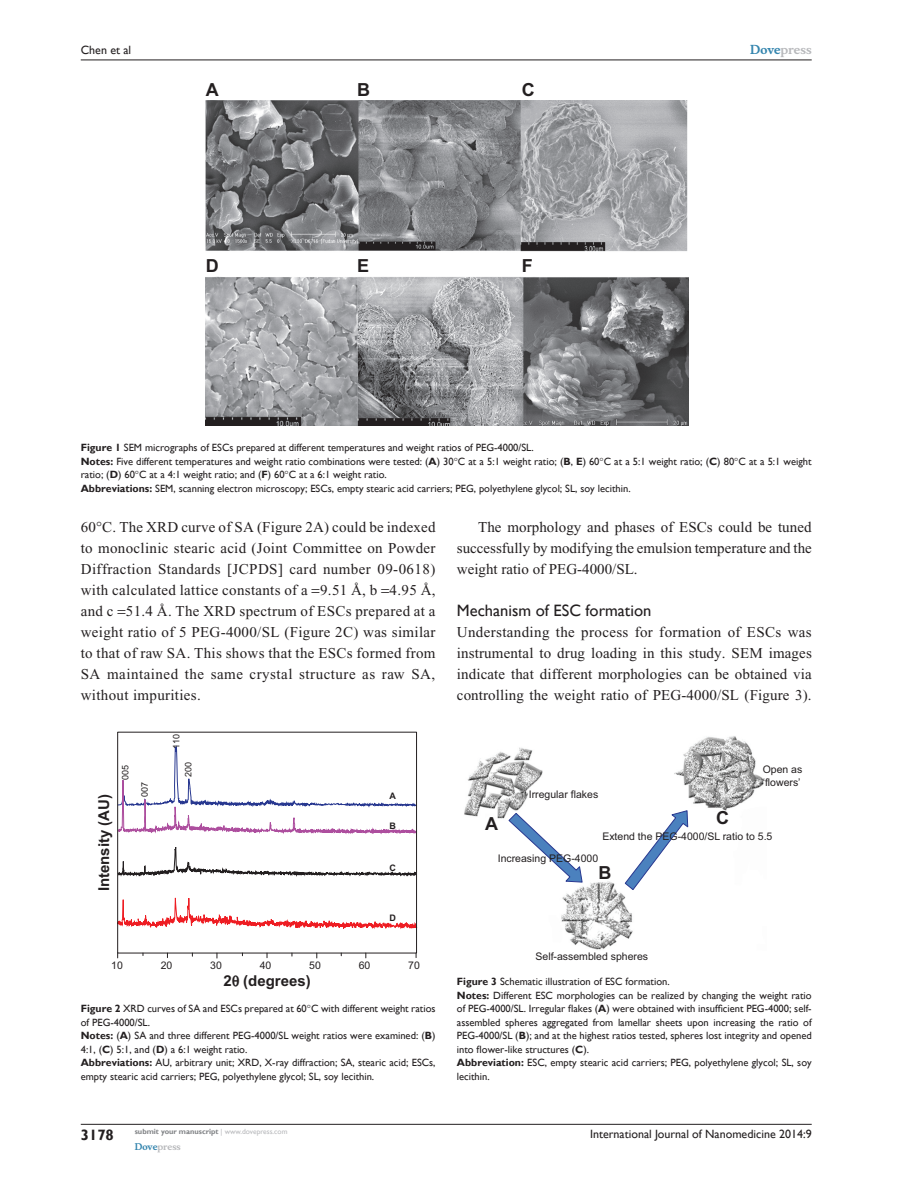
<style>
.page{position:relative;width:918px;height:1188px;background:#fff}
.page>*{position:absolute;margin:0;border:0;box-sizing:border-box;transform-origin:0 0}
.t1{font:700 18px "Arial";color:#231f20}
.t2{font:16.5px "Gill Sans";color:#231f20}
.TxF{font:15px/21px "Times New Roman";letter-spacing:.01em;color:#231f20;text-align:justify}
.Tx{font:15px/21px "Times New Roman";color:#231f20;text-align:justify}
.t3{font:700 15px "Arial";color:#231f20}
.t4{font:700 15px "Gill Sans";color:#231f20}
.t5{font:12px "Gill Sans";color:#231f20}
.t6{font:700 12px "Musee";color:#b8b9bc}
.FigC{font:10.5px/13.5px "Gill Sans";color:#231f20}
.FigSN{font:10.5px/13.5px "Gill Sans";color:#231f20}
.t7{font:10.5px/12.6px "Arial";color:#231f20}
.t8{font:9px "Arial";color:#231f20}
.t9{font:700 9px "Musee";color:#b8b9bc}
.t10{font:700 9px "Arial";color:#231f20}
.t11{font:700 7.5px "Gill Sans";color:#808285}
.s1{color:#3485ae}
.s2{font-weight:700}
.s3{font-weight:400;color:#b8b9bc}
</style>
<div class="page">
<hr style="left:81px;top:1124px;width:731px;height:1px;background:#231f20">
<hr style="left:81px;top:60px;width:731px;height:1px;background:#231f20">
<img style="left:206px;top:101px;width:483px;height:325px">
<svg style="left:119px;top:745px;width:296px;height:89px"></svg>
<svg style="left:119px;top:847px;width:296px;height:30px"></svg>
<svg style="left:119px;top:898px;width:296px;height:31px"></svg>
<div style="left:117px;top:732px;width:300px;height:221px;border:1px solid #231f20"></div>
<img style="left:464px;top:736px;width:300px;height:214px">
<svg style="left:508px;top:812px;width:75px;height:71px"></svg>
<svg style="left:624px;top:810px;width:65px;height:81px"></svg>
<p class="t5" style="left:81px;top:43px;width:52px">Chen et al</p>
<p class="t1" style="left:206px;top:78px;width:14px">A</p>
<p class="t1" style="left:357px;top:78px;width:14px">B</p>
<p class="t1" style="left:522px;top:78px;width:14px">C</p>
<p class="t1" style="left:206px;top:253px;width:14px">D</p>
<p class="t1" style="left:357px;top:253px;width:14px">E</p>
<p class="t1" style="left:522px;top:253px;width:12px">F</p>
<p class="t6" style="left:750px;top:43px;width:63px"><span class="s1">Dove</span>press</p>
<p class="FigC" style="left:81px;top:441px;width:454px"><span class="s2">Figure 1</span> SE M micrographs of ESCs prepared at different temperatures and weight ratios of PEG -4000/SL.</p>
<p class="FigSN" style="left:81px;top:455px;width:732px"><span class="s2">Notes:</span> Five different temperatures and weight ratio combinations were tested: (<span class="s2">A</span>) 30 C at a 5:1 weight ratio; (<span class="s2">B</span>, <span class="s2">E</span>) 60 C at a 5:1 weight ratio; (<span class="s2">C</span>) 80 C at a 5:1 weight ratio; (<span class="s2">D</span>) 60 C at a 4:1 weight ratio; and (<span class="s2">F</span>) 60 C at a 6:1 weight ratio.</p>
<p class="FigSN" style="left:81px;top:482px;width:551px"><span class="s2">Abbreviations:</span> SEM, scanning electron microscopy; ESCs, empty stearic acid carriers; PEG, polyethylene glycol; SL, soy lecithin.</p>
<p class="TxF" style="left:81px;top:516px;width:356px">60 C. The XRD curve of SA (Figure 2A) could be indexed to monoclinic stearic acid (Joint Committee on Powder Diffraction Standards [JCPDS] card number 09-0618) with calculated lattice constants of a 9.51 Å, b 4.95 Å, and c 51.4 Å. The XRD spectrum of ESCs prepared at a weight ratio of 5 PEG-4000/SL (Figure 2C) was similar to that of raw SA. This shows that the ESCs formed from SA maintained the same crystal structure as raw SA, without impurities.</p>
<p class="Tx" style="left:457px;top:517px;width:357px;text-indent:21px">The morphology and phases of ESCs could be tuned successfully by modifying the emulsion temperature and the weight ratio of PEG-4000/SL.</p>
<h3 class="t2" style="left:457px;top:601px;width:107px">Mechanism of ESC</h3>
<h3 class="t2" style="left:586px;top:601px;width:67px">formation</h3>
<p class="TxF" style="left:457px;top:622px;width:357px">Understanding the process for formation of ESCs was instrumental to drug loading in this study. SEM images indicate that different morphologies can be obtained via controlling the weight ratio of PEG-4000/SL (Figure 3).</p>
<p class="t3" style="left:94px;top:891px;width:99px;rotate:-90deg">Intensity (AU)</p>
<p class="t8" style="left:119px;top:780px;width:17px;rotate:-90deg">005</p>
<p class="t8" style="left:139px;top:797px;width:17px;rotate:-90deg">007</p>
<p class="t8" style="left:170px;top:749px;width:16px;rotate:-90deg">110</p>
<p class="t8" style="left:182px;top:777px;width:17px;rotate:-90deg">200</p>
<p class="t10" style="left:390px;top:790px;width:8px">A</p>
<p class="t10" style="left:389px;top:820px;width:8px">B</p>
<p class="t10" style="left:389px;top:862px;width:8px">C</p>
<p class="t10" style="left:389px;top:912px;width:8px">D</p>
<p class="t7" style="left:111px;top:959px;width:13px">10</p>
<p class="t7" style="left:161px;top:959px;width:13px">20</p>
<p class="t7" style="left:210px;top:959px;width:13px">30</p>
<p class="t7" style="left:260px;top:959px;width:13px">40</p>
<p class="t7" style="left:309px;top:959px;width:13px">50</p>
<p class="t7" style="left:359px;top:959px;width:13px">60</p>
<p class="t7" style="left:408px;top:959px;width:13px">70</p>
<p class="t3" style="left:223px;top:971px;width:89px">2 (degrees)</p>
<p class="FigC" style="left:81px;top:1002px;width:356px"><span class="s2">Figure 2</span> XRD curves of SA and ESCs prepared at 60 C with different weight ratios of PEG -4000/SL.</p>
<p class="FigC" style="left:81px;top:1029px;width:356px"><span class="s2">Notes:</span> (<span class="s2">A</span>) SA and three different PEG -4000/SL weight ratios were examined: (<span class="s2">B</span>)<br>4:1, (<span class="s2">C</span>) 5:1, and (<span class="s2">D</span>) a 6:1 weight ratio.</p>
<p class="FigC" style="left:81px;top:1056px;width:356px"><span class="s2">Abbreviations:</span> AU, arbitrary unit; XRD, X-ray diffraction; SA, stearic acid; ESCs, empty stearic acid carriers; PEG , polyethylene glycol; SL, soy lecithin.</p>
<h3 class="t4" style="left:81px;top:1126px;width:35px">3178</h3>
<p class="t11" style="left:135px;top:1127px;width:154px">submit your manuscript <span class="s3">| www.dovepress.com</span></p>
<p class="t9" style="left:135px;top:1141px;width:48px"><span class="s1">Dove</span>press</p>
<p class="t1" style="left:485px;top:812px;width:14px">A</p>
<p class="t7" style="left:529px;top:788px;width:71px">Irregular flakes</p>
<p class="t1" style="left:716px;top:806px;width:14px">C</p>
<p class="t7" style="left:763px;top:763px;width:41px">Open as ‘flowers’</p>
<p class="t7" style="left:602px;top:830px;width:172px">Extend the PEG-4000/SL ratio to 5.5</p>
<p class="t7" style="left:498px;top:852px;width:102px">Increasing PEG-4000</p>
<p class="t1" style="left:599px;top:860px;width:14px">B</p>
<p class="t7" style="left:536px;top:950px;width:114px">Self-assembled spheres</p>
<p class="FigC" style="left:457px;top:975px;width:155px"><span class="s2">Figure 3</span> Schematic illustration of ESC</p>
<p class="FigC" style="left:625px;top:975px;width:46px">formation.</p>
<p class="FigC" style="left:457px;top:988px;width:86px"><span class="s2">Notes:</span> Different ESC</p>
<p class="FigC" style="left:457px;top:988px;width:356px;text-align:justify;text-indent:100px">morphologies can be realized by changing the weight ratio of PEG-4000/SL. Irregular flakes (<span class="s2">A</span>) were obtained with insufficient PEG-4000; self&shy;assembled spheres aggregated from lamellar sheets upon increasing the ratio of PEG -4000/SL (<span class="s2">B</span>); and at the highest ratios tested, spheres lost integrity and opened into flower-like structures (<span class="s2">C</span>).</p>
<p class="FigC" style="left:457px;top:1056px;width:356px"><span class="s2">Abbreviation:</span> ESC, empty stearic acid carriers; PEG , polyethylene glycol; SL, soy lecithin.</p>
<p class="t5" style="left:590px;top:1127px;width:223px">International Journal of Nanomedicine 2014:9</p>
</div>
